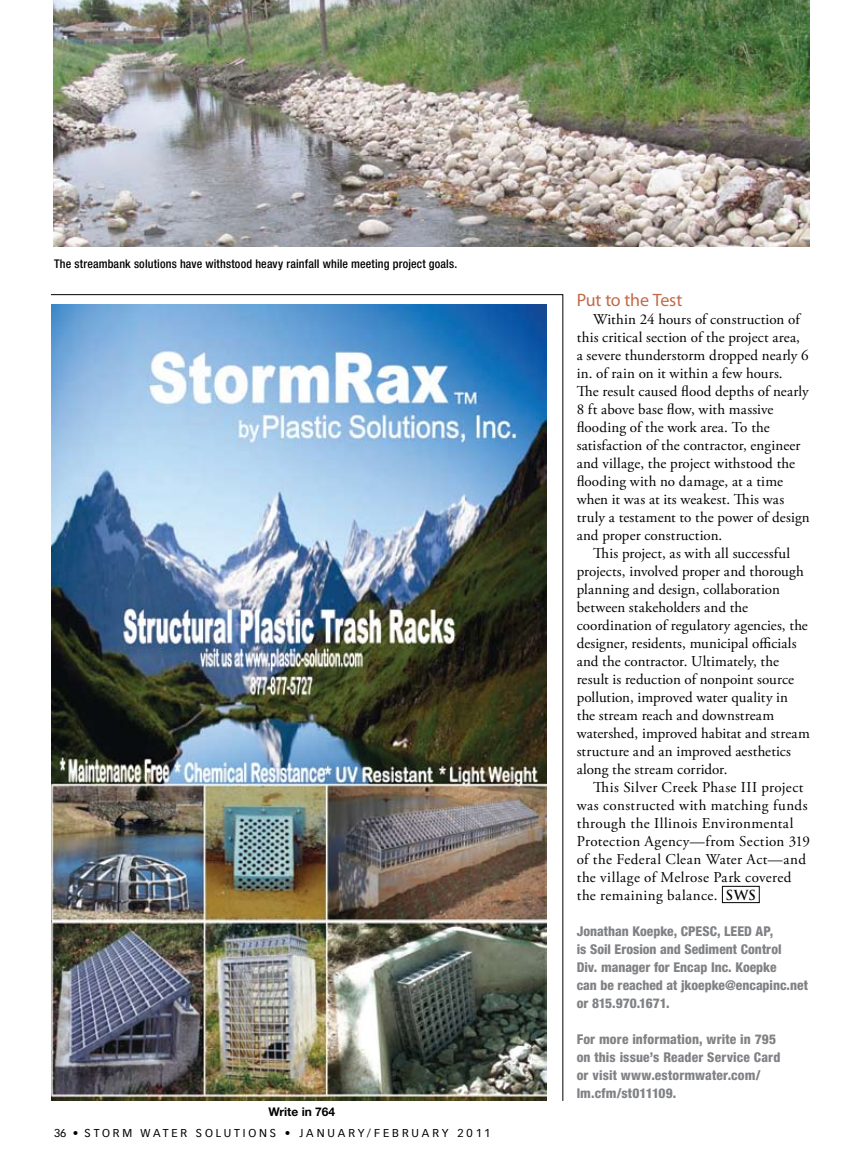
<style>
.page{position:relative;width:864px;height:1161px;background:#fff}
.page>*{position:absolute;margin:0;border:0;box-sizing:border-box;transform-origin:0 0}
.t1{font:18px "Myriad Pro";letter-spacing:-.015em;color:#c26a49}
.t2{font:15px/18px "Adobe Garamond Pro";letter-spacing:.01em;color:#000}
.t3{font:15px/18px "Adobe Garamond Pro";letter-spacing:.03em;color:#000}
.t4{font:800 condensed 13.5px/18px "Helvetica Neue LT Std";letter-spacing:.005em;color:#808285}
.t5{font:500 condensed 12px "Helvetica Neue LT Std";letter-spacing:.015em;color:#000}
.t6{font:700 12px "Helvetica Neue LT Std";color:#000}
.t7{font:11.25px "Vectora LT Std";letter-spacing:.25em;color:#000}
.s1{font-family:"Trajan Pro";font-weight:700;font-size:13.5px}
</style>
<div class="page">
<div style="left:722px;top:886px;width:38px;height:17px;border:1px solid #000"></div>
<img style="left:54px;top:0;width:756px;height:246px">
<img style="left:50px;top:294px;width:514px;height:807px">
<p class="t5" style="left:54px;top:257px;width:405px">The streambank solutions have withstood heavy rainfall while meeting project goals.</p>
<p class="t6" style="left:268px;top:1105px;width:68px">Write in 764</p>
<p class="t7" style="left:54px;top:1127px;width:438px">36 • STORM WATER SOLUTIONS • JANUARY/FEBRUARY 2011</p>
<p class="t1" style="left:577px;top:289px;width:107px">Put to the Test</p>
<p class="t2" style="left:577px;top:311px;width:235px;text-indent:16px">Within 24 hours of construction of this critical section of the project area, a severe thunderstorm dropped nearly 6 in. of rain on it within a few hours.<br>The result caused flood depths of nearly 8 ft above base flow, with massive flooding of the work area. To the satisfaction of the contractor, engineer and village, the project withstood the flooding with no damage, at a time when it was at its weakest. This was truly a testament to the power of design and proper construction.</p>
<p class="t2" style="left:577px;top:545px;width:235px;text-indent:16px">This project, as with all successful projects, involved proper and thorough planning and design, collaboration between stakeholders and the coordination of regulatory agencies, the designer, residents, municipal officials and the contractor. Ultimately, the result is reduction of nonpoint source pollution, improved water quality in the stream reach and downstream watershed, improved habitat and stream structure and an improved aesthetics along the stream corridor.</p>
<p class="t3" style="left:577px;top:779px;width:235px;text-indent:16px">This Silver Creek Phase III project was constructed with matching funds through the Illinois Environmental Protection Agency—from Section 319 of the Federal Clean Water Act—and the village of Melrose Park covered the remaining balance. <span class="s1">SWS</span></p>
<p class="t4" style="left:577px;top:922px;width:233px">Jonathan Koepke, CPESC, LEED AP,<br>is Soil Erosion and Sediment Control<br>Div. manager for Encap Inc. Koepke<br>can be reached at jkoepke@encapinc.net or 815.970.1671.</p>
<p class="t4" style="left:577px;top:1030px;width:205px">For more information, write in 795 on this issue’s Reader Service Card or visit www.estormwater.com/ lm.cfm/st011109.</p>
</div>
